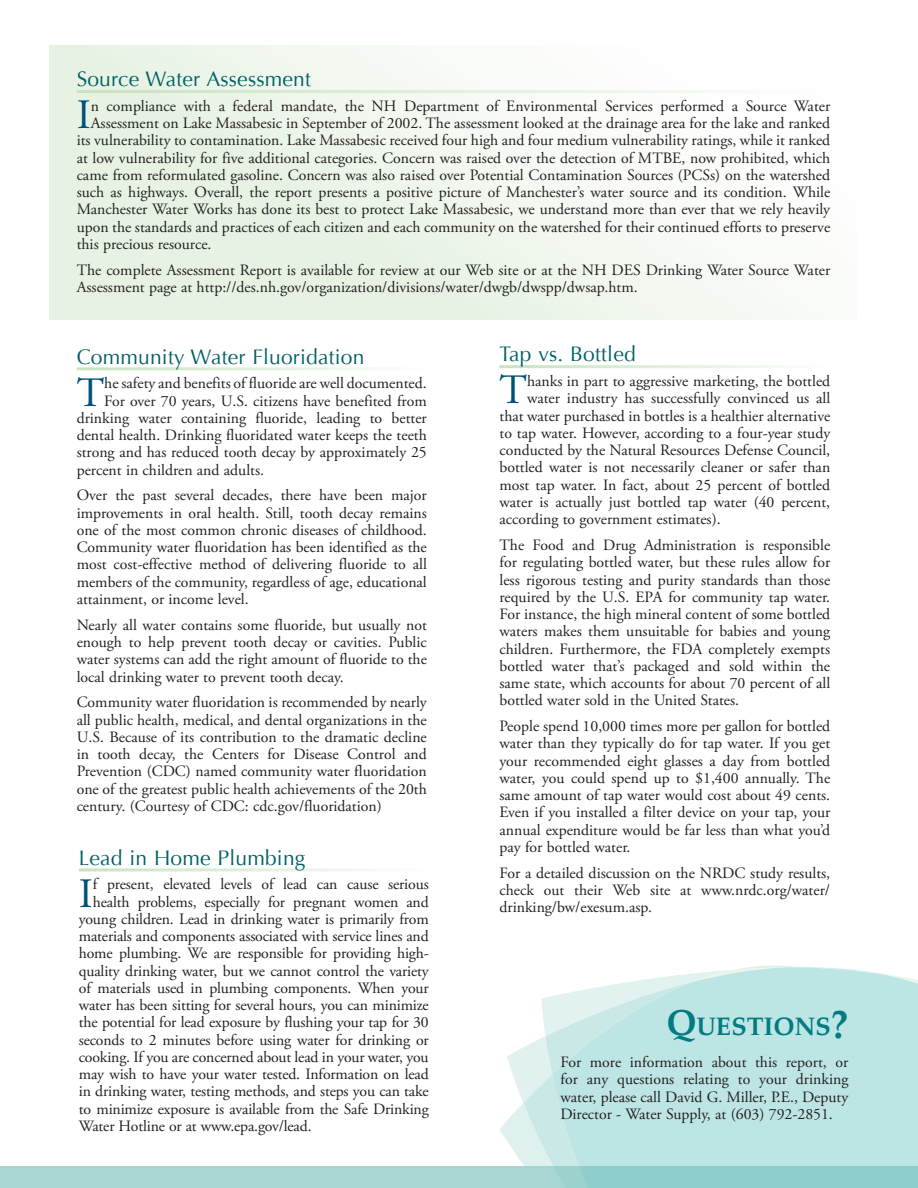
<style>
.page{position:relative;width:918px;height:1188px;background:#fff}
.page>*{position:absolute;margin:0;border:0;box-sizing:border-box;transform-origin:0 0}
.t1{font:41.7px "Adobe Garamond Pro";color:#00517a}
.t2{font:700 25.2px "Palatino";color:#017c83}
.t3{font:21px "Optima";letter-spacing:.01em;color:#006065}
.t4{font:15.75px/17.2px "Adobe Garamond Pro";color:#231f20;text-align:justify}
.s1{font-size:36px}
.s2{font-size:39px}
</style>
<div class="page">
<div style="left:49px;top:45px;width:807px;height:275px;background:linear-gradient(to right,#e4f0df,#fefefd)"></div>
<div style="left:0;top:1166px;width:918px;height:22px;background:#a9d5d2"></div>
<svg style="left:500px;top:966px;width:299px;height:198px"></svg>
<svg style="left:523px;top:967px;width:22px;height:199px;fill:#e1f1f0"></svg>
<svg style="left:552px;top:967px;width:366px;height:221px;background:#bde4e2"></svg>
<hr style="left:77px;top:90px;width:753px;height:3px;background:#fff">
<p class="t3" style="left:77px;top:67px;width:236px">Source Water Assessment</p>
<p class="t1" style="left:77px;top:90px;width:16px">I</p>
<p class="t4" style="left:91px;top:98px;width:741px">n compliance with a federal mandate, the NH Department of Environmental Services performed a Source Water</p>
<p class="t4" style="left:91px;top:115px;width:741px">Assessment on Lake Massabesic in September of 2002. The assessment looked at the drainage area for the lake and ranked</p>
<p class="t4" style="left:77px;top:132px;width:755px">its vulnerability to contamination. Lake Massabesic received four high and four medium vulnerability ratings, while it ranked</p>
<p class="t4" style="left:77px;top:150px;width:755px">at low vulnerability for five additional categories. Concern was raised over the detection of MTBE, now prohibited, which</p>
<p class="t4" style="left:77px;top:167px;width:755px">came from reformulated gasoline. Concern was also raised over Potential Contamination Sources (PCSs) on the watershed</p>
<p class="t4" style="left:77px;top:184px;width:755px">such as highways. Overall, the report presents a positive picture of Manchester’s water source and its condition. While</p>
<p class="t4" style="left:77px;top:201px;width:755px">Manchester Water Works has done its best to protect Lake Massabesic, we understand more than ever that we rely heavily</p>
<p class="t4" style="left:77px;top:219px;width:755px">upon the standards and practices of each citizen and each community on the watershed for their continued efforts to preserve</p>
<p class="t4" style="left:77px;top:236px;width:136px">this precious resource.</p>
<p class="t4" style="left:77px;top:262px;width:755px">The complete Assessment Report is available for review at our Web site or at the NH DES Drinking Water Source Water<br>Assessment page at http://des.nh.gov/organization/divisions/water/dwgb/dwspp/dwsap.htm.</p>
<p class="t3" style="left:77px;top:344px;width:289px">Community Water Fluoridation</p>
<p class="t1" style="left:77px;top:367px;width:29px">T</p>
<p class="t4" style="left:104px;top:375px;width:324px">he safety and benefits of fluoride are well documented.</p>
<p class="t4" style="left:104px;top:393px;width:324px">For over 70 years, U.S. citizens have benefited from</p>
<p class="t4" style="left:77px;top:410px;width:352px">drinking water containing fluoride, leading to better</p>
<p class="t4" style="left:77px;top:427px;width:352px">dental health. Drinking fluoridated water keeps the teeth</p>
<p class="t4" style="left:77px;top:444px;width:352px">strong and has reduced tooth decay by approximately 25</p>
<p class="t4" style="left:77px;top:461px;width:189px">percent in children and adults.</p>
<p class="t4" style="left:77px;top:487px;width:352px">Over the past several decades, there have been major improvements in oral health. Still, tooth decay remains one of the most common chronic diseases of childhood.<br>Community water fluoridation has been identified as the most cost-effective method of delivering fluoride to all members of the community, regardless of age, educational attainment, or income level.</p>
<p class="t4" style="left:77px;top:617px;width:352px">Nearly all water contains some fluoride, but usually not enough to help prevent tooth decay or cavities. Public water systems can add the right amount of fluoride to the local drinking water to prevent tooth decay.</p>
<p class="t4" style="left:77px;top:694px;width:352px">Community water fluoridation is recommended by nearly all public health, medical, and dental organizations in the U.S. Because of its contribution to the dramatic decline in tooth decay, the Centers for Disease Control and Prevention (CDC) named community water fluoridation one of the greatest public health achievements of the 20th century. (Courtesy of CDC: cdc.gov/fluoridation)</p>
<p class="t3" style="left:79px;top:845px;width:228px">Lead in Home Plumbing</p>
<p class="t1" style="left:79px;top:868px;width:16px">I</p>
<p class="t4" style="left:93px;top:876px;width:337px">f present, elevated levels of lead can cause serious</p>
<p class="t4" style="left:93px;top:894px;width:337px">health problems, especially for pregnant women and</p>
<p class="t4" style="left:79px;top:911px;width:351px">young children. Lead in drinking water is primarily from</p>
<p class="t4" style="left:79px;top:928px;width:351px">materials and components associated with service lines and</p>
<p class="t4" style="left:79px;top:945px;width:351px">home plumbing. We are responsible for providing high-</p>
<p class="t4" style="left:79px;top:963px;width:351px">quality drinking water, but we cannot control the variety</p>
<p class="t4" style="left:79px;top:980px;width:351px">of materials used in plumbing components. When your</p>
<p class="t4" style="left:79px;top:997px;width:351px">water has been sitting for several hours, you can minimize</p>
<p class="t4" style="left:79px;top:1014px;width:351px">the potential for lead exposure by flushing your tap for 30</p>
<p class="t4" style="left:79px;top:1032px;width:351px">seconds to 2 minutes before using water for drinking or</p>
<p class="t4" style="left:79px;top:1049px;width:351px">cooking. If you are concerned about lead in your water, you</p>
<p class="t4" style="left:79px;top:1066px;width:351px">may wish to have your water tested. Information on lead</p>
<p class="t4" style="left:79px;top:1083px;width:351px">in drinking water, testing methods, and steps you can take</p>
<p class="t4" style="left:79px;top:1101px;width:351px">to minimize exposure is available from the Safe Drinking</p>
<p class="t4" style="left:79px;top:1118px;width:234px">Water Hotline or at www.epa.gov/lead.</p>
<p class="t3" style="left:500px;top:342px;width:138px">Tap vs. Bottled</p>
<p class="t1" style="left:500px;top:365px;width:29px">T</p>
<p class="t4" style="left:527px;top:373px;width:305px">hanks in part to aggressive marketing, the bottled</p>
<p class="t4" style="left:527px;top:390px;width:305px">water industry has successfully convinced us all</p>
<p class="t4" style="left:500px;top:408px;width:332px">that water purchased in bottles is a healthier alternative</p>
<p class="t4" style="left:500px;top:425px;width:332px">to tap water. However, according to a four-year study</p>
<p class="t4" style="left:500px;top:442px;width:332px">conducted by the Natural Resources Defense Council,</p>
<p class="t4" style="left:500px;top:459px;width:332px">bottled water is not necessarily cleaner or safer than</p>
<p class="t4" style="left:500px;top:477px;width:332px">most tap water. In fact, about 25 percent of bottled</p>
<p class="t4" style="left:500px;top:494px;width:332px">water is actually just bottled tap water (40 percent,</p>
<p class="t4" style="left:500px;top:511px;width:223px">according to government estimates).</p>
<p class="t4" style="left:500px;top:537px;width:332px">The Food and Drug Administration is responsible for regulating bottled water, but these rules allow for less rigorous testing and purity standards than those required by the U.S. EPA for community tap water.<br>For instance, the high mineral content of some bottled waters makes them unsuitable for babies and young children. Furthermore, the FDA completely exempts bottled water that’s packaged and sold within the same state, which accounts for about 70 percent of all bottled water sold in the United States.</p>
<p class="t4" style="left:500px;top:718px;width:332px">People spend 10,000 times more per gallon for bottled water than they typically do for tap water. If you get your recommended eight glasses a day from bottled water, you could spend up to $1,400 annually. The same amount of tap water would cost about 49 cents.<br>Even if you installed a filter device on your tap, your annual expenditure would be far less than what you’d pay for bottled water.</p>
<p class="t4" style="left:500px;top:865px;width:332px">For a detailed discussion on the NRDC study results, check out their Web site at www.nrdc.org/water/ drinking/bw/exesum.asp.</p>
<p class="t2" style="left:666px;top:1005px;width:183px"><span class="s1">Q</span>UESTIONS<span class="s2">?</span></p>
<p class="t4" style="left:561px;top:1054px;width:289px">For more information about this report, or for any questions relating to your drinking water, please call David G. Miller, P.E., Deputy Director - Water Supply, at (603) 792-2851.</p>
</div>
